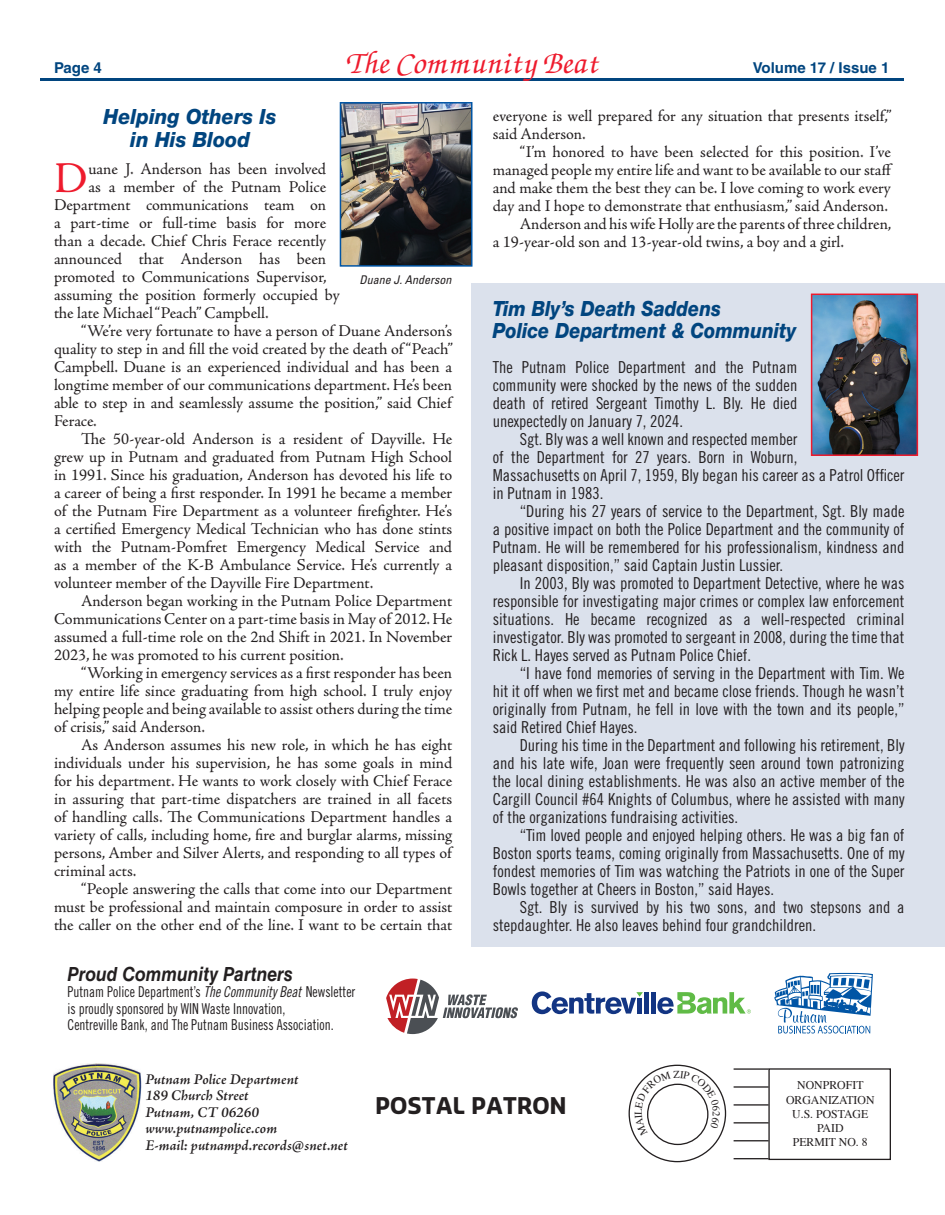
<style>
.page{position:relative;width:945px;height:1215px;background:#fff}
.page>*{position:absolute;margin:0;border:0;box-sizing:border-box;transform-origin:0 0}
.Normal_wrd_3{font:43.95px "Adobe Jenson Pro";color:#ee1b2d}
.t1{font:italic 500 27px "Zapf Chancery";color:#ee1b2d}
.t2{font:700 22.5px "Sansa Pro";color:#231f20}
.t3{font:italic 800 21px/22.5px "Helvetica Neue LT Std";color:#01457f;scale:.88 1}
.t4{font:italic 800 21px/22.5px "Helvetica Neue LT Std";color:#01457f;text-align:center;scale:.95 1}
.t5{font:italic 700 19.5px "Helvetica LT Std";color:#231f20;scale:.9 1}
.Normal_wrd_3-2{font:16.5px/18px "Adobe Jenson Pro";letter-spacing:-.005em;color:#231f20;text-align:justify}
.Normal_wrd_3-3{font:16.5px/18px "Trade Gothic LT Std Cn 18";color:#231f20;text-align:justify}
.t6{font:15px/16.5px "Trade Gothic LT Std Cn 18";color:#231f20;scale:.9 1}
.t7{font:italic 600 15px "Adobe Jenson Pro";color:#231f20}
.t8{font:700 15px "Helvetica LT Std";color:#01457f}
.t9{font:italic condensed 12px "Univers LT Std";color:#231f20}
.t10{font:11.85px/14.2px "Times";color:#231f20;text-align:center}
.s1{font-family:"Trade Gothic LT Std Cn 18 Obl"}
</style>
<div class="page">
<div style="left:471px;top:283px;width:474px;height:664px;background:#dbe1ec"></div>
<div style="left:768px;top:1068px;width:123px;height:92px;border:1px solid #231f20"></div>
<img style="left:54px;top:1064px;width:87px;height:97px">
<hr style="left:40px;top:79px;width:864px;height:2px;background:#01457f">
<svg style="left:774px;top:972px;width:99px;height:62px"></svg>
<div style="left:644px;top:992px;width:5px;height:22px;background:#133583"></div>
<div style="left:651px;top:992px;width:5px;height:22px;background:#133583"></div>
<svg style="left:532px;top:991px;width:111px;height:23px"></svg>
<svg style="left:657px;top:992px;width:94px;height:22px"></svg>
<svg style="left:386px;top:979px;width:132px;height:55px"></svg>
<img style="left:343px;top:105px;width:126px;height:159px">
<div style="left:340px;top:102px;width:132px;height:165px;border:2px solid #0155a5"></div>
<img style="left:814px;top:297px;width:101px;height:156px">
<div style="left:811px;top:294px;width:107px;height:162px;border:2px solid #ee1b2d"></div>
<svg style="left:635px;top:1068px;width:135px;height:92px"></svg>
<p class="t8" style="left:54px;top:59px;width:49px">Page 4</p>
<p class="t1" style="left:344px;top:43px;width:255px">The Community Beat</p>
<p class="t8" style="left:753px;top:59px;width:138px">Volume 17 / Issue 1</p>
<p class="t4" style="left:104px;top:106px;width:184px">Helping Others Is in His Blood</p>
<p class="Normal_wrd_3" style="left:54px;top:153px;width:35px">D</p>
<p class="Normal_wrd_3-2" style="left:88px;top:160px;width:239px">uane J. Anderson has been involved</p>
<p class="Normal_wrd_3-2" style="left:88px;top:178px;width:239px">as a member of the Putnam Police</p>
<p class="Normal_wrd_3-2" style="left:54px;top:196px;width:274px">Department communications team on</p>
<p class="Normal_wrd_3-2" style="left:54px;top:214px;width:274px">a part-time or full-time basis for more</p>
<p class="Normal_wrd_3-2" style="left:54px;top:232px;width:274px">than a decade. Chief Chris Ferace recently</p>
<p class="Normal_wrd_3-2" style="left:54px;top:250px;width:274px">announced that Anderson has been</p>
<p class="Normal_wrd_3-2" style="left:54px;top:268px;width:274px">promoted to Communications Supervisor,</p>
<p class="Normal_wrd_3-2" style="left:54px;top:286px;width:287px">assuming the position formerly occupied by</p>
<p class="Normal_wrd_3-2" style="left:54px;top:304px;width:216px">the late Michael “Peach” Campbell.</p>
<p class="Normal_wrd_3-2" style="left:54px;top:322px;width:400px;text-indent:27px">“We’re very fortunate to have a person of Duane Anderson’s quality to step in and fill the void created by the death of “Peach” Campbell. Duane is an experienced individual and has been a longtime member of our communications department. He’s been able to step in and seamlessly assume the position,” said Chief Ferace.</p>
<p class="Normal_wrd_3-2" style="left:54px;top:430px;width:400px;text-indent:27px">The 50-year-old Anderson is a resident of Dayville. He grew up in Putnam and graduated from Putnam High School in 1991. Since his graduation, Anderson has devoted his life to a career of being a first responder. In 1991 he became a member of the Putnam Fire Department as a volunteer firefighter. He’s a certified Emergency Medical Technician who has done stints with the Putnam-Pomfret Emergency Medical Service and as a member of the K-B Ambulance Service. He’s currently a volunteer member of the Dayville Fire Department.</p>
<p class="Normal_wrd_3-2" style="left:54px;top:592px;width:400px;text-indent:27px">Anderson began working in the Putnam Police Department Communications Center on a part-time basis in May of 2012. He assumed a full-time role on the 2nd Shift in 2021. In November 2023, he was promoted to his current position.</p>
<p class="Normal_wrd_3-2" style="left:54px;top:664px;width:400px;text-indent:27px">“Working in emergency services as a first responder has been my entire life since graduating from high school. I truly enjoy helping people and being available to assist others during the time of crisis,” said Anderson.</p>
<p class="Normal_wrd_3-2" style="left:54px;top:736px;width:400px;text-indent:27px">As Anderson assumes his new role, in which he has eight individuals under his supervision, he has some goals in mind for his department. He wants to work closely with Chief Ferace in assuring that part-time dispatchers are trained in all facets of handling calls. The Communications Department handles a variety of calls, including home, fire and burglar alarms, missing persons, Amber and Silver Alerts, and responding to all types of criminal acts.</p>
<p class="Normal_wrd_3-2" style="left:54px;top:880px;width:400px;text-indent:27px">“People answering the calls that come into our Department must be professional and maintain composure in order to assist the caller on the other end of the line. I want to be certain that</p>
<p class="t9" style="left:360px;top:272px;width:93px">Duane J. Anderson</p>
<p class="t5" style="left:68px;top:962px;width:251px">Proud Community Partners</p>
<p class="t6" style="left:68px;top:983px;width:321px">Putnam Police Department’s <span class="s1">The Community Beat</span> Newsletter is proudly sponsored by WIN Waste Innovation,</p>
<p class="t6" style="left:68px;top:1016px;width:297px">Centreville Bank, and The Putnam Business Association.</p>
<p class="Normal_wrd_3-2" style="left:493px;top:108px;width:400px">everyone is well prepared for any situation that presents itself,” said Anderson.</p>
<p class="Normal_wrd_3-2" style="left:493px;top:144px;width:401px;text-indent:27px">“I’m honored to have been selected for this position. I’ve managed people my entire life and want to be available to our staff and make them the best they can be. I love coming to work every day and I hope to demonstrate that enthusiasm,” said Anderson.</p>
<p class="Normal_wrd_3-2" style="left:493px;top:216px;width:400px;text-indent:27px">Anderson and his wife Holly are the parents of three children, a 19-year-old son and 13-year-old twins, a boy and a girl.</p>
<p class="t3" style="left:493px;top:297px;width:346px">Tim Bly’s Death Saddens<br>Police Department &amp; Community</p>
<p class="Normal_wrd_3-3" style="left:493px;top:358px;width:306px">The Putnam Police Department and the Putnam community were shocked by the news of the sudden death of retired Sergeant Timothy L. Bly. He died unexpectedly on January 7, 2024.</p>
<p class="Normal_wrd_3-3" style="left:493px;top:430px;width:413px;text-align:left;text-indent:27px">Sgt. Bly was a well known and respected member<br>of the Department for 27 years. Born in Woburn,<br>Massachusetts on April 7, 1959, Bly began his career as a Patrol Officer in Putnam in 1983.</p>
<p class="Normal_wrd_3-3" style="left:493px;top:502px;width:413px;text-indent:27px">“During his 27 years of service to the Department, Sgt. Bly made a positive impact on both the Police Department and the community of Putnam. He will be remembered for his professionalism, kindness and pleasant disposition,” said Captain Justin Lussier.</p>
<p class="Normal_wrd_3-3" style="left:493px;top:574px;width:413px;text-indent:27px">In 2003, Bly was promoted to Department Detective, where he was responsible for investigating major crimes or complex law enforcement situations. He became recognized as a well-respected criminal investigator. Bly was promoted to sergeant in 2008, during the time that Rick L. Hayes served as Putnam Police Chief.</p>
<p class="Normal_wrd_3-3" style="left:493px;top:664px;width:413px;text-indent:27px">“I have fond memories of serving in the Department with Tim. We hit it off when we first met and became close friends. Though he wasn’t originally from Putnam, he fell in love with the town and its people,” said Retired Chief Hayes.</p>
<p class="Normal_wrd_3-3" style="left:493px;top:736px;width:413px;text-indent:27px">During his time in the Department and following his retirement, Bly and his late wife, Joan were frequently seen around town patronizing the local dining establishments. He was also an active member of the Cargill Council #64 Knights of Columbus, where he assisted with many of the organizations fundraising activities.</p>
<p class="Normal_wrd_3-3" style="left:493px;top:826px;width:413px;text-indent:27px">“Tim loved people and enjoyed helping others. He was a big fan of Boston sports teams, coming originally from Massachusetts. One of my fondest memories of Tim was watching the Patriots in one of the Super Bowls together at Cheers in Boston,” said Hayes.</p>
<p class="Normal_wrd_3-3" style="left:493px;top:898px;width:413px;text-indent:27px">Sgt. Bly is survived by his two sons, and two stepsons and a stepdaughter. He also leaves behind four grandchildren.</p>
<p class="t7" style="left:145px;top:1071px;width:154px">Putnam Police Department</p>
<p class="t7" style="left:145px;top:1087px;width:105px">189 Church Street</p>
<p class="t7" style="left:145px;top:1104px;width:115px">Putnam, CT 06260</p>
<p class="t7" style="left:145px;top:1120px;width:133px">www.putnampolice.com</p>
<p class="t7" style="left:145px;top:1137px;width:204px">E-mail: putnampd.records@snet.net</p>
<p class="t2" style="left:375px;top:1091px;width:193px">POSTAL PATRON</p>
<p class="t10" style="left:786px;top:1079px;width:90px">NONPROFIT<br>ORGANIZATION<br>U.S. POSTAGE<br>PAID<br>PERMIT NO. 8</p>
</div>
